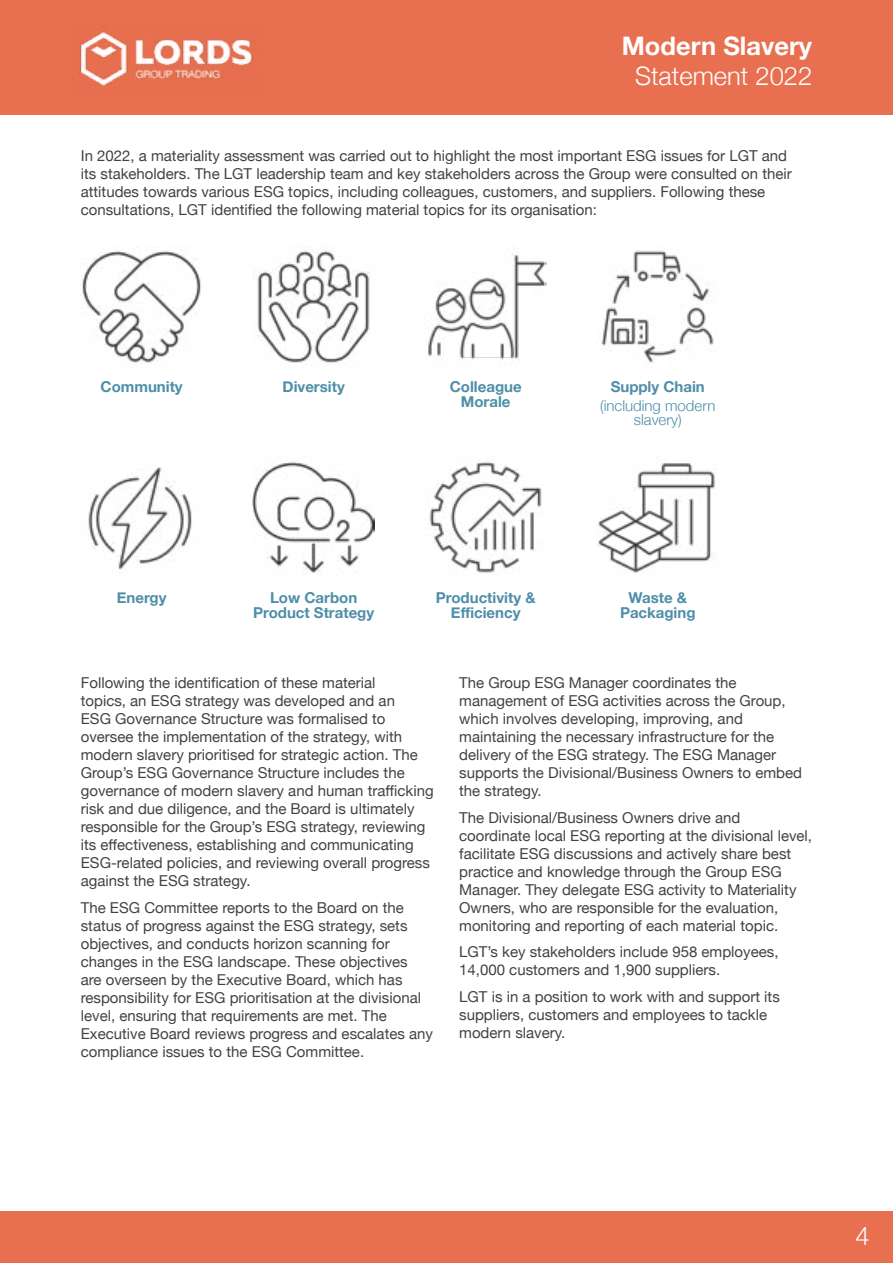
<style>
.page{position:relative;width:893px;height:1263px;background:#fff}
.page>*{position:absolute;margin:0;border:0;box-sizing:border-box;transform-origin:0 0}
.t1{font:300 25.5px "Helvetica Neue";color:#fff}
.t2{font:700 25.5px "Helvetica Neue";color:#fff}
.t3{font:15px/18px "Helvetica Neue";color:#424241}
.t4{font:700 15px/15px "Helvetica Neue";color:#4e8ea9;text-align:center}
.t5{font:300 15px/13.5px "Helvetica Neue";color:#4e8ea9;text-align:center}
</style>
<div class="page">
<div style="left:0;top:0;width:893px;height:115px;background:#e87050"></div>
<img style="left:72px;top:31px;width:181px;height:59px">
<div style="left:0;top:1212px;width:893px;height:51px;background:#e87050"></div>
<img style="left:597px;top:463px;width:119px;height:110px">
<img style="left:88px;top:467px;width:104px;height:106px">
<img style="left:429px;top:461px;width:113px;height:114px">
<img style="left:253px;top:462px;width:122px;height:111px">
<img style="left:601px;top:248px;width:113px;height:117px">
<img style="left:428px;top:254px;width:119px;height:106px">
<img style="left:257px;top:247px;width:113px;height:116px">
<img style="left:82px;top:250px;width:119px;height:113px">
<h1 class="t2" style="left:622px;top:26px;width:192px">Modern Slavery</h1>
<h1 class="t1" style="left:635px;top:55px;width:179px">Statement 2022</h1>
<p class="t3" style="left:81px;top:148px;width:712px">In 2022, a materiality assessment was carried out to highlight the most important ESG issues for LGT and its stakeholders. The LGT leadership team and key stakeholders across the Group were consulted on their attitudes towards various ESG topics, including colleagues, customers, and suppliers. Following these consultations, LGT identified the following material topics for its organisation:</p>
<p class="t4" style="left:101px;top:380px;width:84px">Community</p>
<p class="t4" style="left:283px;top:380px;width:64px">Diversity</p>
<p class="t4" style="left:450px;top:380px;width:73px">Colleague<br>Morale</p>
<p class="t4" style="left:611px;top:380px;width:96px">Supply Chain</p>
<p class="t5" style="left:600px;top:398px;width:117px">(including modern slavery)</p>
<p class="t4" style="left:253px;top:590px;width:123px">Low Carbon<br>Product Strategy</p>
<p class="t4" style="left:117px;top:590px;width:51px">Energy</p>
<p class="t4" style="left:436px;top:590px;width:101px">Productivity &amp;<br>Efficiency</p>
<p class="t4" style="left:620px;top:590px;width:77px">Waste &amp;<br>Packaging</p>
<p class="t3" style="left:81px;top:675px;width:354px">Following the identification of these material<br>topics, an ESG strategy was developed and an<br>ESG Governance Structure was formalised to oversee the implementation of the strategy, with modern slavery prioritised for strategic action. The Group’s ESG Governance Structure includes the governance of modern slavery and human trafficking risk and due diligence, and the Board is ultimately responsible for the Group’s ESG strategy, reviewing its effectiveness, establishing and communicating ESG-related policies, and reviewing overall progress against the ESG strategy.</p>
<p class="t3" style="left:81px;top:899px;width:354px">The ESG Committee reports to the Board on the status of progress against the ESG strategy, sets objectives, and conducts horizon scanning for changes in the ESG landscape. These objectives<br>are overseen by the Executive Board, which has responsibility for ESG prioritisation at the divisional level, ensuring that requirements are met. The Executive Board reviews progress and escalates any compliance issues to the ESG Committee.</p>
<p class="t3" style="left:459px;top:675px;width:344px">The Group ESG Manager coordinates the management of ESG activities across the Group, which involves developing, improving, and maintaining the necessary infrastructure for the delivery of the ESG strategy. The ESG Manager supports the Divisional/Business Owners to embed the strategy.</p>
<p class="t3" style="left:459px;top:809px;width:354px">The Divisional/Business Owners drive and coordinate local ESG reporting at the divisional level, facilitate ESG discussions and actively share best practice and knowledge through the Group ESG Manager. They delegate ESG activity to Materiality Owners, who are responsible for the evaluation, monitoring and reporting of each material topic.</p>
<p class="t3" style="left:459px;top:944px;width:321px">LGT’s key stakeholders include 958 employees,<br>14,000 customers and 1,900 suppliers.</p>
<p class="t3" style="left:459px;top:988px;width:322px">LGT is in a position to work with and support its suppliers, customers and employees to tackle modern slavery.</p>
<h1 class="t1" style="left:855px;top:1215px;width:16px">4</h1>
</div>
